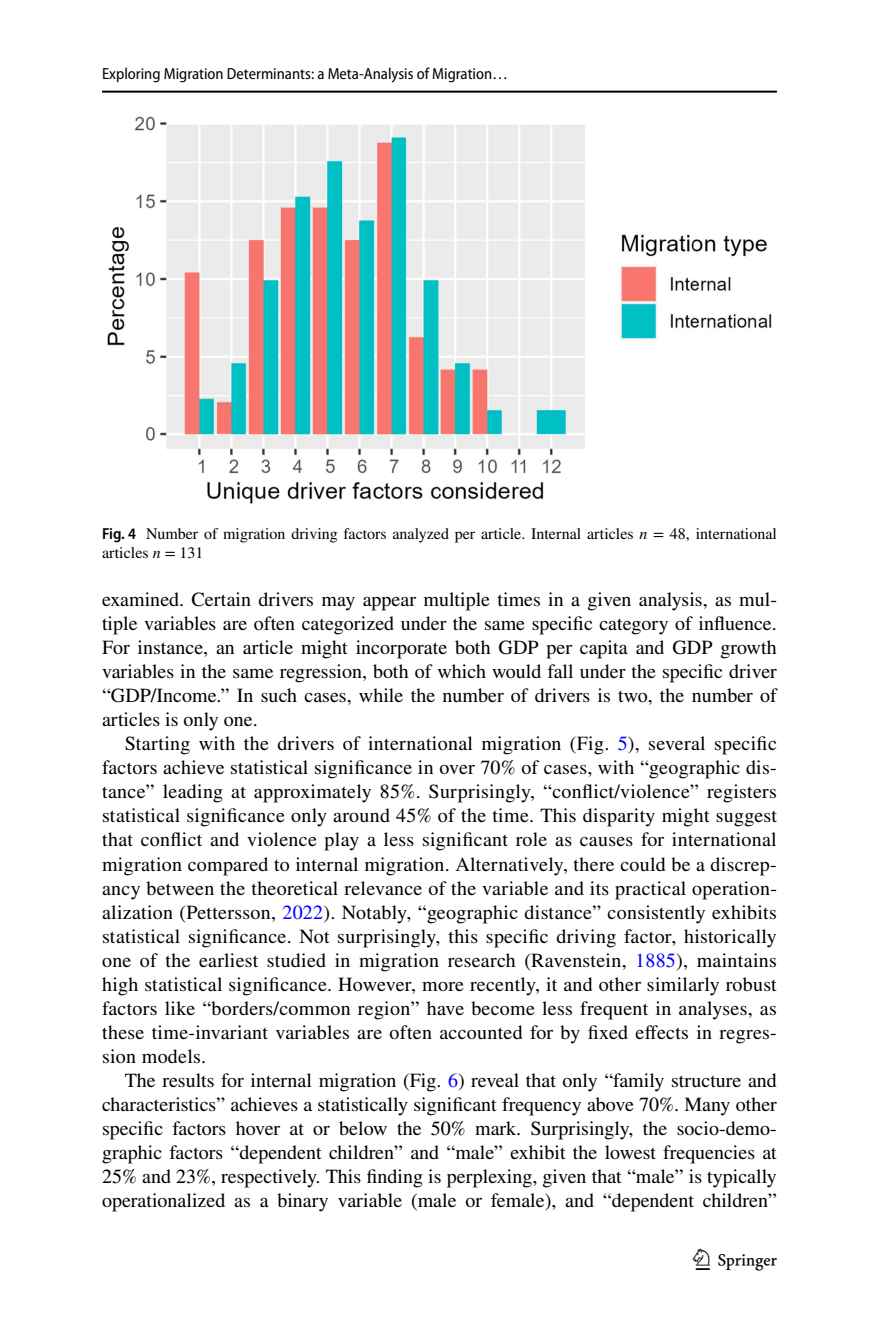
<style>
.page{position:relative;width:879px;height:1333px;background:#fff}
.page>*{position:absolute;margin:0;border:0;box-sizing:border-box;transform-origin:0 0}
.t1{font:30px "Springnew Regular 3";color:#000}
.t2{font:20px/24px "STIX";color:#000;text-align:justify}
.t3{font:16px/19px "STIX";color:#000}
.t4{font:16px "Myriad Pro Semi Cn 3";color:#000}
.s1{font-family:"Myriad Pro";font-weight:600;font-stretch:semi-condensed}
.s2{font-style:italic}
.s3{color:#00f}
</style>
<div class="page">
<hr style="left:102px;top:91px;width:675px;height:2px;background:#000">
<img style="left:107px;top:116px;width:665px;height:388px">
<p class="t4" style="left:102px;top:65px;width:408px">Exploring Migration Determinants: a Meta‑Analysis of Migration…</p>
<p class="t3" style="left:102px;top:524px;width:676px"><span class="s1">Fig. 4</span> Number of migration driving factors analyzed per article. Internal articles <span class="s2">n</span> = 48, international articles <span class="s2">n</span> = 131</p>
<p class="t2" style="left:102px;top:589px;width:676px">examined. Certain drivers may appear multiple times in a given analysis, as mul&shy;tiple variables are often categorized under the same specific category of influence.<br>For instance, an article might incorporate both GDP per capita and GDP growth variables in the same regression, both of which would fall under the specific driver “GDP/Income.” In such cases, while the number of drivers is two, the number of articles is only one.</p>
<p class="t2" style="left:102px;top:733px;width:676px;text-indent:23px">Starting with the drivers of international migration (Fig. <span class="s3">5</span>), several specific factors achieve statistical significance in over 70% of cases, with “geographic dis&shy;tance” leading at approximately 85%. Surprisingly, “conflict/violence” registers statistical significance only around 45% of the time. This disparity might suggest that conflict and violence play a less significant role as causes for international migration compared to internal migration. Alternatively, there could be a discrep&shy;ancy between the theoretical relevance of the variable and its practical operation&shy;alization (Pettersson, <span class="s3">2022</span>). Notably, “geographic distance” consistently exhibits statistical significance. Not surprisingly, this specific driving factor, historically one of the earliest studied in migration research (Ravenstein, <span class="s3">1885</span>), maintains high statistical significance. However, more recently, it and other similarly robust factors like “borders/common region” have become less frequent in analyses, as these time-invariant variables are often accounted for by fixed effects in regres&shy;sion models.</p>
<p class="t2" style="left:102px;top:1069px;width:676px;text-indent:23px">The results for internal migration (Fig. <span class="s3">6</span>) reveal that only “family structure and characteristics” achieves a statistically significant frequency above 70%. Many other specific factors hover at or below the 50% mark. Surprisingly, the socio-demo&shy;graphic factors “dependent children” and “male” exhibit the lowest frequencies at 25% and 23%, respectively. This finding is perplexing, given that “male” is typically operationalized as a binary variable (male or female), and “dependent children”</p>
<h1 class="t1" style="left:696px;top:1248px;width:83px">1 3</h1>
</div>
